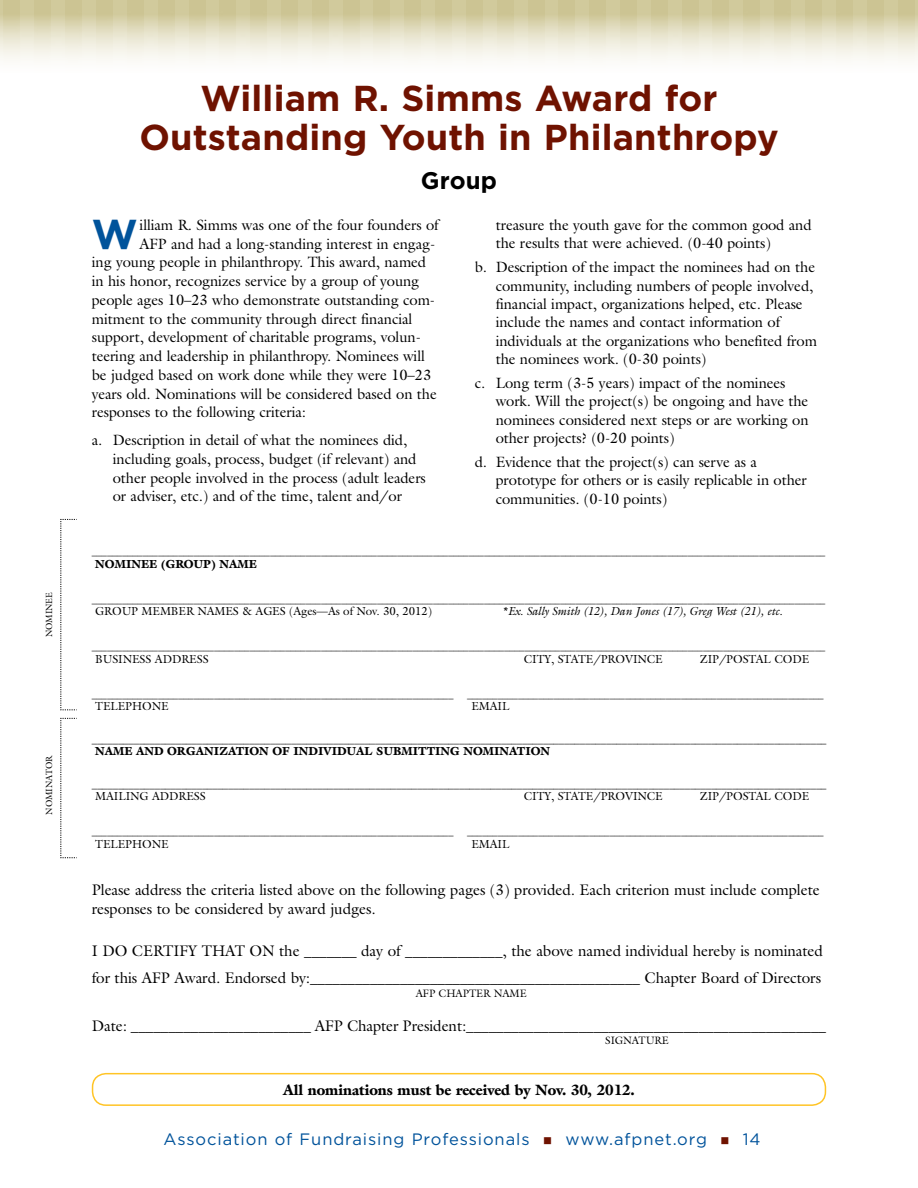
<style>
.page{position:relative;width:918px;height:1188px;background:#fff}
.page>*{position:absolute;margin:0;border:0;box-sizing:border-box;transform-origin:0 0}
.t1{font:700 41.85px "Gotham";color:#00539b}
.t2{font:700 36px/39px "Gotham";letter-spacing:.005em;color:#6f1200;text-align:center}
.t3{font:700 24px "Gotham";letter-spacing:.005em;color:#000}
.t4{font:16.5px "Gotham";letter-spacing:.055em;color:#00539b}
.t5{font:15.45px/19.4px "Galliard";letter-spacing:-.005em;color:#000}
.t6{font:15px/18.3px "Galliard";letter-spacing:-.005em;color:#000}
.t7{font:900 15px "Galliard";letter-spacing:-.005em;color:#000}
.t8{font:11.7px "Galliard";letter-spacing:-.005em;color:#000}
.t9{font:900 11.7px "Galliard";letter-spacing:-.005em;color:#000}
.t10{font:italic 11.7px "Galliard";letter-spacing:-.005em;color:#000}
.t11{font:10.8px "Galliard";letter-spacing:-.005em;color:#000}
.t12{font:10.5px "Galliard";color:#000}
.t13{font:9px "Galliard";color:#000}
.s1{color:#6f1200}
</style>
<div class="page">
<div style="left:92px;top:1073px;width:734px;height:33px;border:2px solid #ffc425;border-radius:14px"></div>
<div style="left:0;top:0;width:918px;height:80px;background:linear-gradient(to bottom,#cdc593,#fff)"></div>
<div style="left:713px;top:0;width:16px;height:80px;background:linear-gradient(to bottom,#c8bf8a,#fff)"></div>
<div style="left:744px;top:0;width:16px;height:80px;background:linear-gradient(to bottom,#c8bf89,#fff)"></div>
<div style="left:775px;top:0;width:16px;height:80px;background:linear-gradient(to bottom,#c8bf8a,#fff)"></div>
<div style="left:805px;top:0;width:17px;height:80px;background:linear-gradient(to bottom,#c8bf8a,#fff)"></div>
<div style="left:836px;top:0;width:16px;height:80px;background:linear-gradient(to bottom,#c8bf89,#fff)"></div>
<div style="left:867px;top:0;width:16px;height:80px;background:linear-gradient(to bottom,#c8bf8a,#fff)"></div>
<div style="left:898px;top:0;width:16px;height:80px;background:linear-gradient(to bottom,#c8bf8a,#fff)"></div>
<div style="left:466px;top:0;width:16px;height:80px;background:linear-gradient(to bottom,#c8bf8a,#fff)"></div>
<div style="left:497px;top:0;width:16px;height:80px;background:linear-gradient(to bottom,#c8bf89,#fff)"></div>
<div style="left:528px;top:0;width:16px;height:80px;background:linear-gradient(to bottom,#c8bf8a,#fff)"></div>
<div style="left:559px;top:0;width:16px;height:80px;background:linear-gradient(to bottom,#c8bf8a,#fff)"></div>
<div style="left:590px;top:0;width:16px;height:80px;background:linear-gradient(to bottom,#c8bf89,#fff)"></div>
<div style="left:621px;top:0;width:16px;height:80px;background:linear-gradient(to bottom,#c8bf8a,#fff)"></div>
<div style="left:651px;top:0;width:17px;height:80px;background:linear-gradient(to bottom,#c8bf8a,#fff)"></div>
<div style="left:682px;top:0;width:16px;height:80px;background:linear-gradient(to bottom,#c8bf89,#fff)"></div>
<div style="left:220px;top:0;width:16px;height:80px;background:linear-gradient(to bottom,#c8bf8a,#fff)"></div>
<div style="left:250px;top:0;width:17px;height:80px;background:linear-gradient(to bottom,#c8bf89,#fff)"></div>
<div style="left:281px;top:0;width:16px;height:80px;background:linear-gradient(to bottom,#c8bf8a,#fff)"></div>
<div style="left:312px;top:0;width:16px;height:80px;background:linear-gradient(to bottom,#c8bf89,#fff)"></div>
<div style="left:343px;top:0;width:16px;height:80px;background:linear-gradient(to bottom,#c8bf8a,#fff)"></div>
<div style="left:374px;top:0;width:16px;height:80px;background:linear-gradient(to bottom,#c8bf89,#fff)"></div>
<div style="left:405px;top:0;width:16px;height:80px;background:linear-gradient(to bottom,#c8bf89,#fff)"></div>
<div style="left:436px;top:0;width:16px;height:80px;background:linear-gradient(to bottom,#c8bf8a,#fff)"></div>
<div style="left:4px;top:0;width:16px;height:80px;background:linear-gradient(to bottom,#c8bf8a,#fff)"></div>
<div style="left:35px;top:0;width:16px;height:80px;background:linear-gradient(to bottom,#c8bf8a,#fff)"></div>
<div style="left:66px;top:0;width:16px;height:80px;background:linear-gradient(to bottom,#c8bf8a,#fff)"></div>
<div style="left:96px;top:0;width:17px;height:80px;background:linear-gradient(to bottom,#c8bf8a,#fff)"></div>
<div style="left:127px;top:0;width:16px;height:80px;background:linear-gradient(to bottom,#c8bf89,#fff)"></div>
<div style="left:158px;top:0;width:16px;height:80px;background:linear-gradient(to bottom,#c8bf8a,#fff)"></div>
<div style="left:189px;top:0;width:16px;height:80px;background:linear-gradient(to bottom,#c8bf8a,#fff)"></div>
<svg style="left:61px;top:718px;width:16px;height:140px"></svg>
<svg style="left:61px;top:519px;width:16px;height:192px"></svg>
<p class="t13" style="left:43px;top:637px;width:47px;rotate:-90deg">Nominee</p>
<p class="t13" style="left:43px;top:815px;width:60px;rotate:-90deg">Nominator</p>
<h2 class="t2" style="left:139px;top:78px;width:641px">William R. Simms Award for<br>Outstanding Youth in Philanthropy</h2>
<h3 class="t3" style="left:421px;top:166px;width:78px">Group</h3>
<h1 class="t1" style="left:92px;top:210px;width:47px">W</h1>
<p class="t6" style="left:140px;top:216px;width:301px">illiam R. Simms was one of the four founders of</p>
<p class="t6" style="left:140px;top:234px;width:297px">AFP and had a long-standing interest in engag-</p>
<p class="t6" style="left:92px;top:253px;width:336px">ing young people in philanthropy. This award, named</p>
<p class="t6" style="left:92px;top:272px;width:329px">in his honor, recognizes service by a group of young</p>
<p class="t6" style="left:92px;top:291px;width:345px">people ages 10–23 who demonstrate outstanding com-</p>
<p class="t6" style="left:92px;top:309px;width:322px">mitment to the community through direct financial</p>
<p class="t6" style="left:92px;top:328px;width:331px">support, development of charitable programs, volun-</p>
<p class="t6" style="left:92px;top:347px;width:335px">teering and leadership in philanthropy. Nominees will</p>
<p class="t6" style="left:92px;top:366px;width:341px">be judged based on work done while they were 10–23</p>
<p class="t6" style="left:92px;top:384px;width:346px">years old. Nominations will be considered based on the</p>
<p class="t6" style="left:92px;top:403px;width:216px">responses to the following criteria:</p>
<p class="t6" style="left:113px;top:431px;width:315px;line-height:18.8px;text-indent:-21px">a. Description in detail of what the nominees did, including goals, process, budget (if relevant) and other people involved in the process (adult leaders or adviser, etc.) and of the time, talent and/or</p>
<p class="t6" style="left:496px;top:216px;width:317px">treasure the youth gave for the common good and the results that were achieved. (0-40 points)</p>
<p class="t6" style="left:496px;top:258px;width:323px;text-indent:-21px">b. Description of the impact the nominees had on the community, including numbers of people involved, financial impact, organizations helped, etc. Please include the names and contact information of individuals at the organizations who benefited from the nominees work. (0-30 points)</p>
<p class="t6" style="left:496px;top:374px;width:314px;text-indent:-21px">c. Long term (3-5 years) impact of the nominees work. Will the project(s) be ongoing and have the nominees considered next steps or are working on other projects? (0-20 points)</p>
<p class="t6" style="left:496px;top:453px;width:313px;text-indent:-21px">d. Evidence that the project(s) can serve as a prototype for others or is easily replicable in other communities. (0-10 points)</p>
<p class="t12" style="left:92px;top:545px;width:735px">________________________________________________________________________________________________________________________________________________</p>
<p class="t9" style="left:95px;top:557px;width:46px">NOMINEE</p>
<p class="t9" style="left:161px;top:557px;width:103px">(GROUP ) NAME</p>
<p class="t12" style="left:92px;top:593px;width:735px">________________________________________________________________________________________________________________________________________________</p>
<p class="t8" style="left:95px;top:604px;width:338px">GROUP MEMBER NAMES &amp; AGES (Ages—As of Nov. 30, 2012)</p>
<p class="t10" style="left:502px;top:604px;width:282px">*Ex. Sally Smith (12), Dan Jones (17), Greg West (21), etc.</p>
<p class="t12" style="left:92px;top:640px;width:735px">________________________________________________________________________________________________________________________________________________</p>
<p class="t8" style="left:95px;top:652px;width:16px">Busin</p>
<p class="t8" style="left:132px;top:652px;width:41px">ess Addr</p>
<p class="t8" style="left:189px;top:652px;width:43px">ess</p>
<p class="t8" style="left:524px;top:652px;width:137px">CITY, STATE/PROVINCE</p>
<p class="t8" style="left:700px;top:652px;width:110px">ZIP/POSTAL CODE</p>
<p class="t12" style="left:92px;top:688px;width:363px">_______________________________________________________________________</p>
<p class="t12" style="left:467px;top:688px;width:358px">______________________________________________________________________</p>
<p class="t8" style="left:95px;top:699px;width:40px">Telephon</p>
<p class="t8" style="left:161px;top:699px;width:9px">e</p>
<p class="t8" style="left:471px;top:699px;width:9px">Email</p>
<p class="t11" style="left:92px;top:732px;width:736px">____________________________________________________________________________________________________________________________________________</p>
<p class="t9" style="left:95px;top:744px;width:20px">NAME</p>
<p class="t9" style="left:136px;top:744px;width:373px">AND ORGANIZATION OF INDIVIDUAL SUBMITTIN G NOMINAT</p>
<p class="t9" style="left:525px;top:744px;width:24px">ION</p>
<p class="t11" style="left:92px;top:777px;width:736px">____________________________________________________________________________________________________________________________________________</p>
<p class="t8" style="left:95px;top:789px;width:20px">Mailing</p>
<p class="t8" style="left:152px;top:789px;width:18px">Addr</p>
<p class="t8" style="left:186px;top:789px;width:43px">ess</p>
<p class="t8" style="left:524px;top:789px;width:137px">CITY, STATE/PROVINCE</p>
<p class="t8" style="left:700px;top:789px;width:110px">ZIP/POSTAL CODE</p>
<p class="t12" style="left:92px;top:825px;width:363px">_______________________________________________________________________</p>
<p class="t12" style="left:467px;top:825px;width:358px">______________________________________________________________________</p>
<p class="t8" style="left:95px;top:836px;width:40px">Telephon</p>
<p class="t8" style="left:161px;top:836px;width:9px">e</p>
<p class="t8" style="left:471px;top:836px;width:9px">Email</p>
<p class="t5" style="left:92px;top:879px;width:729px">Please address the criteria listed above on the following pages (3) provided. Each criterion must include complete responses to be considered by award judges.</p>
<p class="t5" style="left:92px;top:936px;width:733px;line-height:27.8px">I DO CERTIFY THAT ON the _______ day of _____________, the above named individual hereby is nominated for this AFP Award. Endorsed by:____________________________________________ Chapter Board of Directors</p>
<p class="t11" style="left:416px;top:987px;width:39px">AFP Chapt</p>
<p class="t11" style="left:476px;top:987px;width:52px">er Name</p>
<p class="t5" style="left:92px;top:1015px;width:736px">Date: ________________________ AFP Chapter President:________________________________________________</p>
<p class="t11" style="left:605px;top:1034px;width:14px">Signatur</p>
<p class="t11" style="left:662px;top:1034px;width:8px">e</p>
<p class="t7" style="left:283px;top:1080px;width:353px">ALL NOMINATIONS MUST BE RECEIVED BY NOV. 30, 2012.</p>
<p class="t4" style="left:164px;top:1130px;width:599px">Association of Fundraising Professionals <span class="s1">■</span> www.afpnet.org <span class="s1">■</span> 14</p>
</div>
